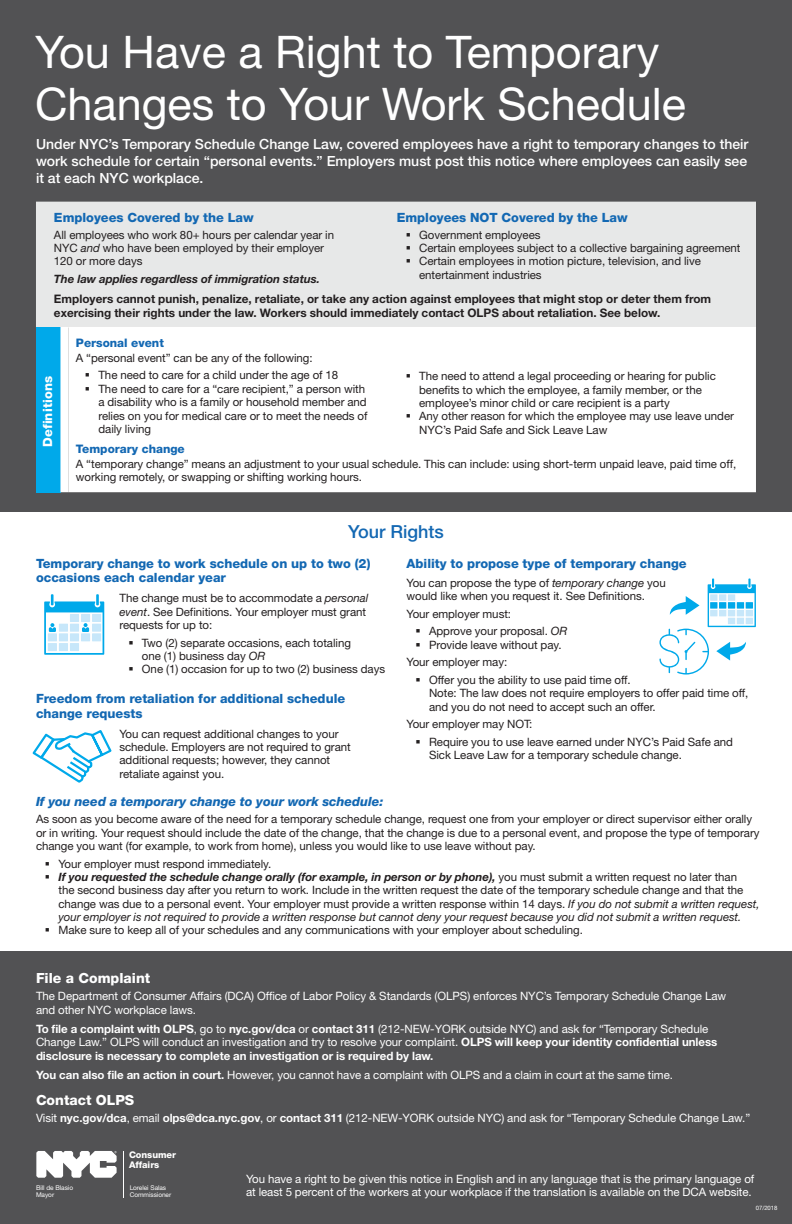
<style>
.page{position:relative;width:792px;height:1224px;background:#525254}
.page>*{position:absolute;margin:0;border:0;box-sizing:border-box;transform-origin:0 0}
.t1{font:45px/51.8px "Helvetica Neue LT Std";color:#fff}
.t2{font:500 18px "Helvetica Neue LT Std";color:#1368b3}
.t3{font:500 14px/16.8px "Helvetica Neue LT Std";color:#fff;text-align:justify}
.t4{font:800 14px "Helvetica Neue LT Std";color:#fff}
.t5{font:800 12.8px/14.8px "Helvetica Neue LT Std";color:#1368b3}
.t6{font:italic 800 12.8px "Helvetica Neue LT Std";letter-spacing:-.005em;color:#1368b3}
.t7{font:800 12.8px "Helvetica Neue LT Std";letter-spacing:.015em;color:#fff}
.t8{font:700 11.8px/13.6px "Helvetica Neue LT Std";color:#231f20}
.t9{font:800 11.8px "Helvetica Neue LT Std";color:#1368b3}
.t10{font:11.5px/13.3px "Helvetica Neue LT Std";letter-spacing:-.005em;color:#231f20}
.t11{font:11.5px/13.3px "Helvetica Neue LT Std";letter-spacing:-.005em;color:#fff}
.t12{font:700 11.5px/13.3px "Helvetica Neue LT Std";letter-spacing:-.005em;color:#fff}
.t13{font:italic 700 11.5px "Helvetica Neue LT Std";letter-spacing:-.005em;color:#231f20}
.t14{font:800 9.2px/10.2px "Helvetica Neue LT Std";color:#fff}
.t15{font:6.5px/7.8px "Helvetica Neue LT Std";letter-spacing:-.005em;color:#fff}
.t16{font:6px "Helvetica Neue LT Std";letter-spacing:-.005em;color:#fff}
.s1{font-style:italic}
.s2{font-weight:700;font-style:italic}
.s3{font-weight:400}
.s4{font-weight:700}
</style>
<div class="page">
<div style="left:0;top:512px;width:792px;height:439px;background:#fff"></div>
<div style="left:36px;top:202px;width:720px;height:125px;background:#e7e8e8"></div>
<hr style="left:123px;top:1151px;width:1px;height:46px;background:#fff">
<svg style="left:36px;top:1151px;width:81px;height:27px"></svg>
<div style="left:36px;top:327px;width:24px;height:165px;background:#00a9ea"></div>
<svg style="left:60px;top:327px;width:9px;height:165px"></svg>
<div style="left:69px;top:327px;width:687px;height:165px;background:#fff"></div>
<svg style="left:44px;top:594px;width:60px;height:61px"></svg>
<svg style="left:659px;top:579px;width:97px;height:96px"></svg>
<svg style="left:32px;top:730px;width:80px;height:53px"></svg>
<svg style="left:407px;top:246px;width:3px;height:4px"></svg>
<svg style="left:407px;top:374px;width:3px;height:4px"></svg>
<svg style="left:407px;top:414px;width:3px;height:4px"></svg>
<h1 class="t1" style="left:35px;top:26px;width:652px">You Have a Right to Temporary<br>Changes to Your Work Schedule</h1>
<p class="t3" style="left:36px;top:136px;width:714px">Under NYC’s Temporary Schedule Change Law, covered employees have a right to temporary changes to their work schedule for certain “personal events.” Employers must post this notice where employees can easily see it at each NYC workplace.</p>
<p class="t5" style="left:54px;top:210px;width:201px">Employees Covered by the Law</p>
<p class="t5" style="left:397px;top:210px;width:233px">Employees NOT Covered by the Law</p>
<p class="t10" style="left:54px;top:228px;width:282px">All employees who work 80+ hours per calendar year in<br>NYC <span class="s1">and</span> who have been employed by their employer<br>120 or more days</p>
<p class="t13" style="left:54px;top:272px;width:268px">The law applies regardless of immigration status.</p>
<p class="t10" style="left:419px;top:228px;width:323px">Government employees<br>Certain employees subject to a collective bargaining agreement Certain employees in motion picture, television, and live entertainment industries</p>
<p class="t8" style="left:54px;top:292px;width:659px">Employers cannot punish, penalize, retaliate, or take any action against employees that might stop or deter them from exercising their rights under the law. Workers should immediately contact OLPS about retaliation. See below.</p>
<p class="t7" style="left:40px;top:447px;width:73px;rotate:-90deg">Definitions</p>
<p class="t9" style="left:76px;top:336px;width:89px">Personal event</p>
<p class="t10" style="left:98px;top:349px;width:241px;line-height:17.7px;text-indent:-22px">A “personal event” can be any of the following:<br>The need to care for a child under the age of 18</p>
<p class="t10" style="left:98px;top:382px;width:271px">The need to care for a “care recipient,” a person with a disability who is a family or household member and relies on you for medical care or to meet the needs of daily living</p>
<p class="t10" style="left:419px;top:369px;width:316px">The need to attend a legal proceeding or hearing for public benefits to which the employee, a family member, or the employee’s minor child or care recipient is a party<br>Any other reason for which the employee may use leave under NYC’s Paid Safe and Sick Leave Law</p>
<p class="t9" style="left:76px;top:442px;width:110px">Temporary change</p>
<p class="t10" style="left:76px;top:457px;width:662px">A “temporary change” means an adjustment to your usual schedule. This can include: using short-term unpaid leave, paid time off, working remotely, or swapping or shifting working hours.</p>
<h2 class="t2" style="left:348px;top:521px;width:97px">Your Rights</h2>
<p class="t5" style="left:36px;top:556px;width:336px">Temporary change to work schedule on up to two (2) occasions each calendar year</p>
<p class="t5" style="left:407px;top:556px;width:282px">Ability to propose type of temporary change</p>
<p class="t10" style="left:407px;top:576px;width:261px">You can propose the type of <span class="s1">temporary change</span> you would like when you request it. See Definitions.</p>
<p class="t10" style="left:429px;top:605px;width:140px;line-height:17.7px;text-indent:-22px">Your employer must:<br>Approve your proposal. <span class="s1">OR</span></p>
<p class="t10" style="left:407px;top:636px;width:156px;line-height:17.7px;text-indent:23px">Provide leave without pay.<br>Your employer may:</p>
<p class="t10" style="left:429px;top:673px;width:321px">Offer you the ability to use paid time off.<br>Note: The law does not require employers to offer paid time off, and you do not need to accept such an offer.</p>
<p class="t10" style="left:429px;top:715px;width:306px;line-height:17.7px;text-indent:-22px">Your employer may NOT:<br>Require you to use leave earned under NYC’s Paid Safe and</p>
<p class="t10" style="left:429px;top:749px;width:254px">Sick Leave Law for a temporary schedule change.</p>
<p class="t10" style="left:120px;top:592px;width:250px">The change must be to accommodate a <span class="s1">personal event</span>. See Definitions. Your employer must grant requests for up to:</p>
<p class="t10" style="left:142px;top:636px;width:245px">Two (2) separate occasions, each totaling<br>one (1) business day <span class="s1">OR<br></span>One (1) occasion for up to two (2) business days</p>
<p class="t5" style="left:36px;top:691px;width:311px">Freedom from retaliation for additional schedule change requests</p>
<p class="t10" style="left:120px;top:727px;width:233px">You can request additional changes to your schedule. Employers are not required to grant additional requests; however, they cannot retaliate against you.</p>
<p class="t6" style="left:36px;top:793px;width:349px">If you need a temporary change to your work schedule:</p>
<p class="t10" style="left:36px;top:812px;width:725px">As soon as you become aware of the need for a temporary schedule change, request one from your employer or direct supervisor either orally or in writing. Your request should include the date of the change, that the change is due to a personal event, and propose the type of temporary change you want (for example, to work from home), unless you would like to use leave without pay.</p>
<p class="t10" style="left:58px;top:857px;width:703px">Your employer must respond immediately.<br><span class="s2">If you requested the schedule change orally (for example, in person or by phone),</span> you must submit a written request no later than<br>the second business day after you return to work. Include in the written request the date of the temporary schedule change and that the change was due to a personal event. Your employer must provide a written response within 14 days. <span class="s1">If you do not submit a written request, your employer is not required to provide a written response but cannot deny your request because you did not submit a written request.</span></p>
<p class="t10" style="left:58px;top:923px;width:526px">Make sure to keep all of your schedules and any communications with your employer about scheduling.</p>
<p class="t4" style="left:36px;top:970px;width:116px">File a Complaint</p>
<p class="t11" style="left:36px;top:990px;width:692px">The Department of Consumer Affairs (DCA) Office of Labor Policy &amp; Standards (OLPS) enforces NYC’s Temporary Schedule Change Law and other NYC workplace laws.</p>
<p class="t12" style="left:36px;top:1022px;width:683px">To file a complaint with OLPS<span class="s3">, go to</span> nyc.gov/dca <span class="s3">or</span> contact 311 <span class="s3">(212-NEW-YORK outside NYC) and ask for “Temporary Schedule<br>Change Law.” OLPS will conduct an investigation and try to resolve your complaint.</span> OLPS will keep your identity confidential unless disclosure is necessary to complete an investigation or is required by law.</p>
<p class="t11" style="left:36px;top:1068px;width:639px"><span class="s4">You can also file an action in court.</span> However, you cannot have a complaint with OLPS and a claim in court at the same time.</p>
<p class="t4" style="left:36px;top:1092px;width:100px">Contact OLPS</p>
<p class="t11" style="left:36px;top:1111px;width:716px">Visit <span class="s4">nyc.gov/dca</span>, email <span class="s4">olps@dca.nyc.gov</span>, or <span class="s4">contact 311</span> (212-NEW-YORK outside NYC) and ask for “Temporary Schedule Change Law.”</p>
<p class="t15" style="left:36px;top:1183px;width:39px">Bill de Blasio<br>Mayor</p>
<p class="t14" style="left:129px;top:1149px;width:48px">Consumer<br>Affairs</p>
<p class="t15" style="left:130px;top:1183px;width:43px">Lorelei Salas<br>Commissioner</p>
<p class="t11" style="left:246px;top:1172px;width:510px">You have a right to be given this notice in English and in any language that is the primary language of at least 5 percent of the workers at your workplace if the translation is available on the DCA website.</p>
<p class="t16" style="left:756px;top:1204px;width:23px">07/2018</p>
</div>
